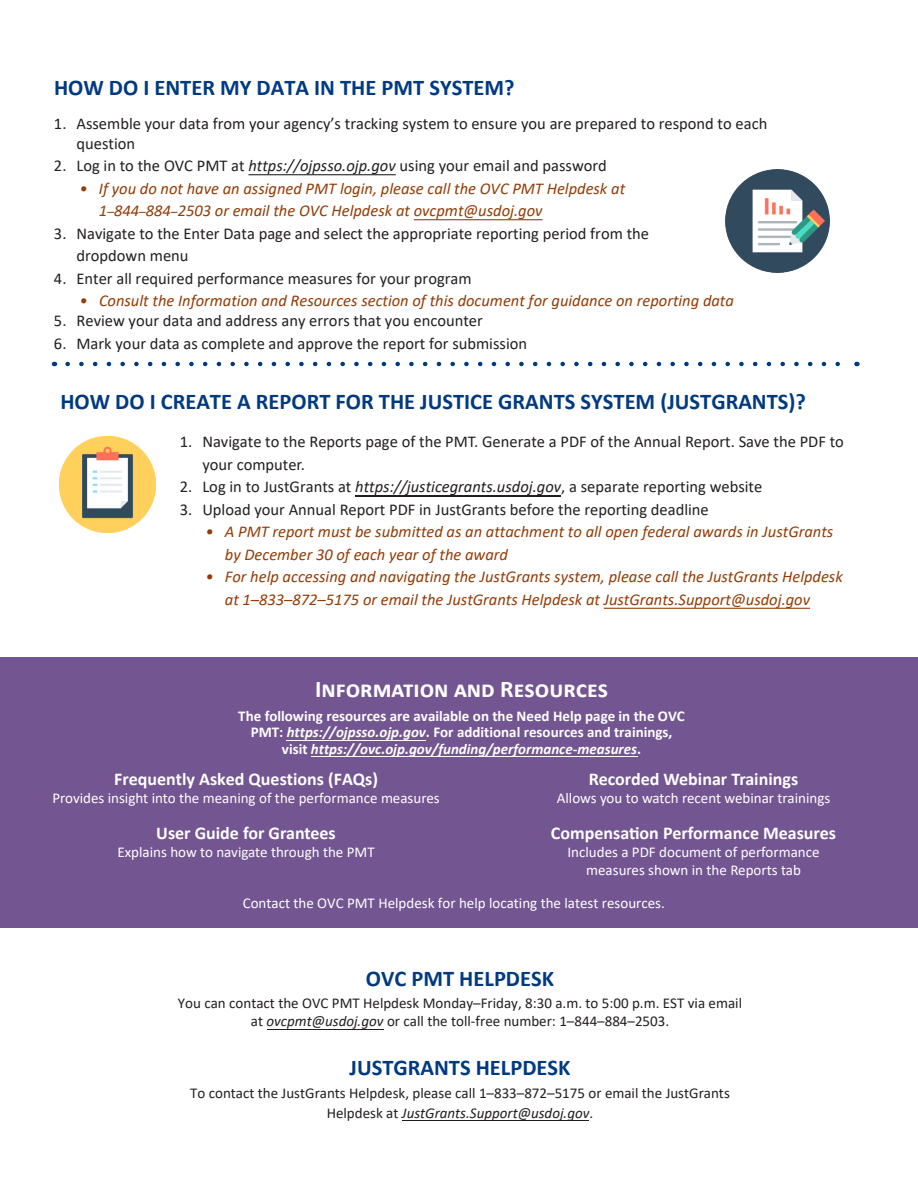
<style>
.page{position:relative;width:918px;height:1188px;background:#fff}
.page>*{position:absolute;margin:0;border:0;box-sizing:border-box;transform-origin:0 0}
.t1{font:700 24px "Calibri";color:#fff}
.t2{font:700 22.5px "Calibri";color:#013a81}
.t3{font:700 18px "Calibri";color:#fff}
.t4{font:700 18px "Calibri";color:#fff}
.t5{font:16.5px/22.5px "Calibri";color:#231f20}
.t6{font:italic 16.5px/22.5px "Calibri";color:#933c06}
.t7{font:italic 16.5px/22.5px "Calibri";color:#933c06}
.t8{font:15px/18px "Calibri";color:#231f20;text-align:center}
.t9{font:15px/18px "Calibri";color:#fff;text-align:center}
.t10{font:700 15px/16.5px "Calibri";color:#fff;text-align:center}
.s1{font-style:italic}
.s2{font-style:normal;font-size:13.5px}
.s3{font-style:inherit}
</style>
<div class="page">
<div style="left:0;top:658px;width:918px;height:269px;background:#735591"></div>
<img style="left:60px;top:436px;width:96px;height:96px">
<img style="left:725px;top:169px;width:104px;height:104px">
<svg style="left:68px;top:362px;width:772px;height:4px"></svg>
<hr style="left:248px;top:174px;width:148px;height:1px;background:#231f20">
<hr style="left:414px;top:219px;width:129px;height:1px;background:#933c06">
<hr style="left:356px;top:495px;width:205px;height:1px;background:#231f20">
<hr style="left:604px;top:608px;width:206px;height:1px;background:#933c06">
<hr style="left:287px;top:740px;width:139px;height:1px;background:#fff">
<hr style="left:311px;top:756px;width:326px;height:1px;background:#fff">
<hr style="left:267px;top:1029px;width:116px;height:1px;background:#231f20">
<hr style="left:402px;top:1120px;width:187px;height:1px;background:#231f20">
<h2 class="t2" style="left:54px;top:72px;width:462px">HOW DO I ENTER MY DATA IN THE PMT SYSTEM?</h2>
<p class="t5" style="left:76px;top:113px;width:692px;line-height:19.8px;text-indent:-23px">1. Assemble your data from your agency’s tracking system to ensure you are prepared to respond to each question</p>
<p class="t5" style="left:54px;top:154px;width:554px">2. Log in to the OVC PMT at <span class="s1">https://ojpsso.ojp.gov</span> using your email and password</p>
<p class="t7" style="left:99px;top:176px;width:528px;text-indent:-20px">• If you do not have an assigned PMT login, please call the OVC PMT Helpdesk at<br>1<span class="s2">–</span>844<span class="s2">–</span>884<span class="s2">–</span>2503 or email the OVC Helpdesk at ovcpmt@usdoj.gov</p>
<p class="t5" style="left:76px;top:222px;width:574px;text-indent:-23px">3. Navigate to the Enter Data page and select the appropriate reporting period from the dropdown menu</p>
<p class="t5" style="left:54px;top:267px;width:419px">4. Enter all required performance measures for your program</p>
<p class="t6" style="left:79px;top:289px;width:656px"><span class="s3">• C</span>onsult the Information and Resources section of this document for guidance on reporting data</p>
<p class="t5" style="left:54px;top:309px;width:430px">5. Review your data and address any errors that you encounter</p>
<p class="t5" style="left:54px;top:331px;width:475px">6. Mark your data as complete and approve the report for submission</p>
<h2 class="t2" style="left:60px;top:385px;width:747px">HOW DO I CREATE A REPORT FOR THE JUSTICE GRANTS SYSTEM (JUSTGRANTS)?</h2>
<p class="t5" style="left:202px;top:430px;width:643px;text-indent:-23px">1. Navigate to the Reports page of the PMT. Generate a PDF of the Annual Report. Save the PDF to your computer.</p>
<p class="t5" style="left:180px;top:475px;width:584px">2. Log in to JustGrants at <span class="s1">https://justicegrants.usdoj.gov</span>, a separate reporting website</p>
<p class="t5" style="left:180px;top:498px;width:530px">3. Upload your Annual Report PDF in JustGrants before the reporting deadline</p>
<p class="t7" style="left:225px;top:520px;width:610px;text-indent:-19px">• A PMT report must be submitted as an attachment to all open federal awards in <span class="s3">JustGrants </span>by December 30 of each year of the award</p>
<p class="t6" style="left:225px;top:565px;width:620px;text-indent:-20px"><span class="s3">•</span> For help accessing and navigating the JustGrants system, please call the JustGrants Helpdesk at 1–833–872–5175 or email the JustGrants Helpdesk <span class="s3">at</span> JustGrants.Support<span class="s3">@usdoj.gov</span></p>
<h1 class="t1" style="left:315px;top:672px;width:295px">Information and Resources</h1>
<p class="t10" style="left:238px;top:707px;width:448px"><span class="s3">The</span> following resources are available on the Need Help page <span class="s3">in the OVC<br>PMT:</span> <span class="s1">https://ojpsso.ojp.gov</span>. For additional resources and trainings, visit <span class="s1">https://ovc.ojp.gov/funding/performance-measures</span>.</p>
<p class="t4" style="left:114px;top:766px;width:266px">Frequently Asked Questions (FAQs)</p>
<p class="t9" style="left:52px;top:789px;width:389px">Provides insight into the meaning of the performance measures</p>
<p class="t3" style="left:156px;top:820px;width:181px">User Guide for Grantees</p>
<p class="t9" style="left:117px;top:843px;width:259px">Explains how to navigate through the PMT</p>
<p class="t3" style="left:589px;top:766px;width:211px">Recorded Webinar Trainings</p>
<p class="t9" style="left:557px;top:789px;width:275px">Allows you to watch recent webinar trainings</p>
<p class="t3" style="left:551px;top:820px;width:287px">Compensation Performance Measures</p>
<p class="t9" style="left:567px;top:843px;width:254px">Includes a PDF document of performance measures shown in the Reports tab</p>
<p class="t9" style="left:243px;top:893px;width:424px">Contact the OVC PMT Helpdesk for help locating the latest resources.</p>
<h2 class="t2" style="left:366px;top:963px;width:190px">OVC PMT HELPDESK</h2>
<p class="t8" style="left:178px;top:994px;width:566px">You can contact the OVC PMT Helpdesk Monday–Friday, 8:30 a.m. to 5:00 p.m. EST via email at <span class="s1">ovcpmt@usdoj.gov</span> or call the toll-free number: 1–844–884–2503.</p>
<h2 class="t2" style="left:350px;top:1052px;width:223px">JUSTGRANTS HELPDESK</h2>
<p class="t8" style="left:190px;top:1083px;width:541px;line-height:19.5px">To contact the JustGrants Helpdesk, please call 1–833–872–5175 or email the JustGrants<br>Helpdesk at <span class="s1">JustGrants.Support@usdoj.gov</span>.</p>
</div>
